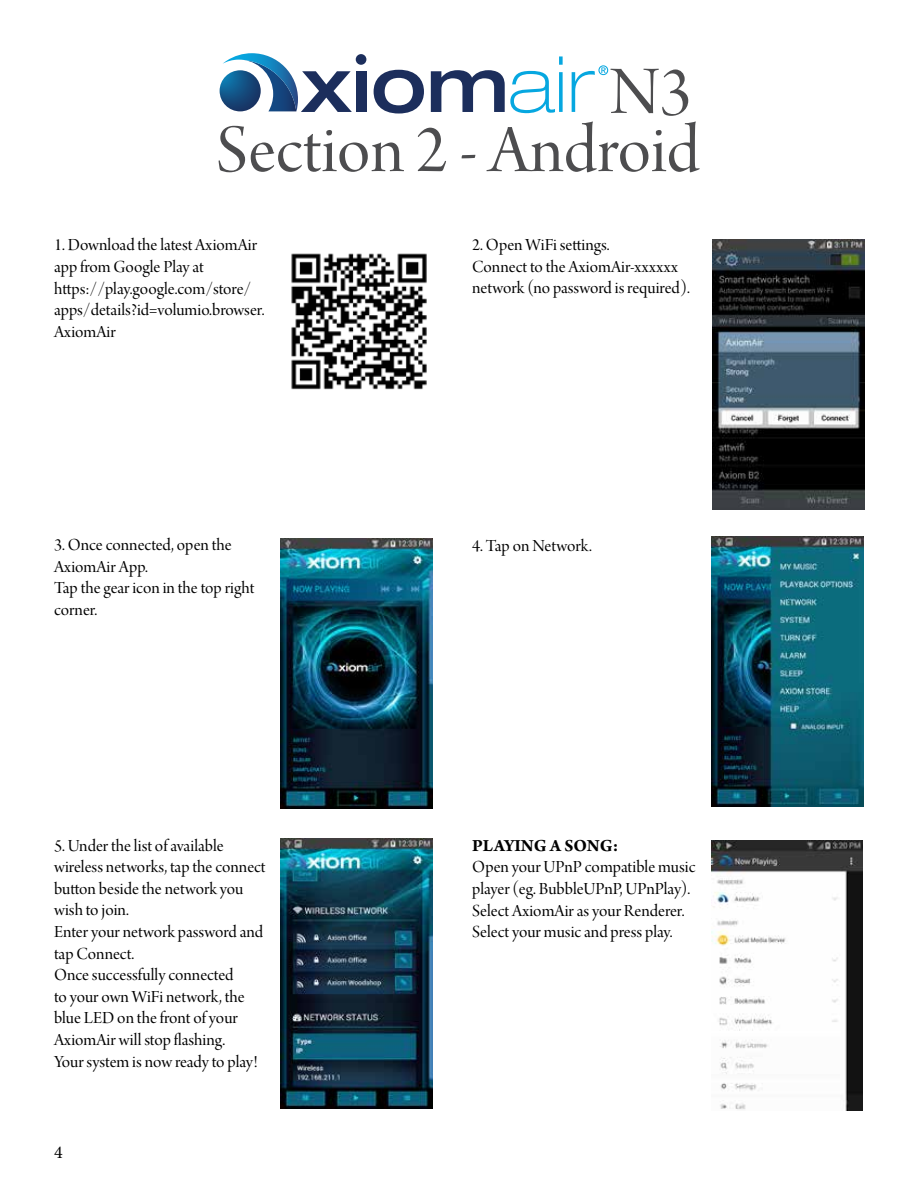
<style>
.page{position:relative;width:918px;height:1188px;background:#fff}
.page>*{position:absolute;margin:0;border:0;box-sizing:border-box;transform-origin:0 0}
.t1{font:72px/58.2px "Arno Pro Regular 36 pt";color:#4d4d4f;text-align:right}
.t2{font:18px/21.6px "Arno Pro Regular 36 pt";color:#000}
.t3{font:700 18px "Arno Pro";color:#000}
.t4{font:18px "Minion Pro";color:#000}
</style>
<div class="page">
<svg style="left:220px;top:70px;width:41px;height:41px"></svg>
<div style="left:356px;top:71px;width:10px;height:41px;background:#1c2e5c"></div>
<svg style="left:223px;top:53px;width:129px;height:59px"></svg>
<svg style="left:374px;top:70px;width:50px;height:44px"></svg>
<div style="left:356px;top:54px;width:10px;height:11px;background:#1c2e5c;border-radius:50%"></div>
<svg style="left:431px;top:56px;width:132px;height:57px"></svg>
<svg style="left:572px;top:65px;width:36px;height:47px"></svg>
<img style="left:291px;top:253px;width:136px;height:137px">
<img style="left:713px;top:239px;width:152px;height:270px">
<img style="left:280px;top:538px;width:152px;height:270px">
<img style="left:712px;top:536px;width:151px;height:270px">
<img style="left:280px;top:839px;width:152px;height:270px">
<img style="left:711px;top:841px;width:152px;height:270px">
<h1 class="t1" style="left:216px;top:67px;width:485px">N3<br>Section 2 - Android</h1>
<p class="t2" style="left:54px;top:236px;width:212px">1. Download the latest AxiomAir app from Google Play at https://play.google.com/store/ apps/details?id=volumio.browser.<br>AxiomAir</p>
<p class="t2" style="left:472px;top:235px;width:219px">2. Open WiFi settings.<br>Connect to the AxiomAir-xxxxxx network (no password is required).</p>
<p class="t2" style="left:54px;top:535px;width:202px">3. Once connected, open the<br>AxiomAir App.<br>Tap the gear icon in the top right corner.</p>
<p class="t2" style="left:472px;top:536px;width:121px">4. Tap on Network.</p>
<p class="t2" style="left:54px;top:836px;width:213px">5. Under the list of available wireless networks, tap the connect button beside the network you wish to join.<br>Enter your network password and tap Connect.<br>Once successfully connected<br>to your own WiFi network, the blue LED on the front of your<br>AxiomAir will stop flashing.<br>Your system is now ready to play!</p>
<p class="t3" style="left:472px;top:835px;width:148px">PLAYING A SONG:</p>
<p class="t2" style="left:472px;top:858px;width:225px">Open your UPnP compatible music player (eg. BubbleUPnP, UPnPlay).<br>Select AxiomAir as your Renderer.<br>Select your music and press play.</p>
<p class="t4" style="left:54px;top:1140px;width:10px">4</p>
</div>
